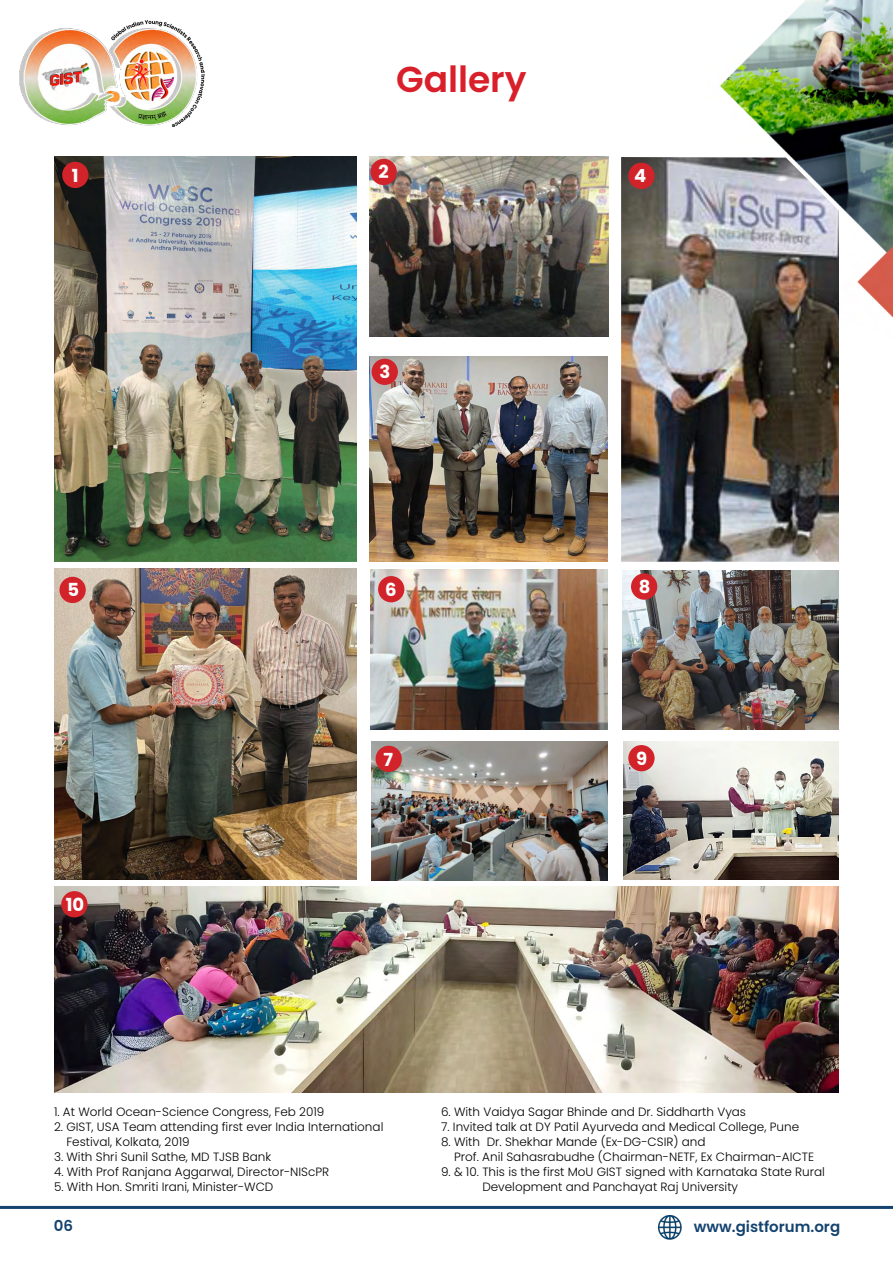
<style>
.page{position:relative;width:893px;height:1263px;background:#fff}
.page>*{position:absolute;margin:0;border:0;box-sizing:border-box;transform-origin:0 0}
.t1{font:600 36px "Poppins";color:#d91f2a}
.t2{font:700 18px "Poppins";color:#fff}
.t3{font:600 15px "Poppins";color:#144370}
.t4{font:300 12px/15px "Poppins";color:#000}
</style>
<div class="page">
<hr style="left:0;top:1206px;width:893px;height:3px;background:#144370">
<img style="left:19px;top:0;width:874px;height:1093px">
<img style="left:20px;top:20px;width:184px;height:106px">
<img style="left:658px;top:1216px;width:24px;height:23px">
<img style="left:54px;top:157px;width:302px;height:404px">
<img style="left:369px;top:157px;width:239px;height:179px">
<img style="left:370px;top:356px;width:238px;height:206px">
<img style="left:54px;top:569px;width:302px;height:310px">
<img style="left:371px;top:569px;width:237px;height:161px">
<img style="left:371px;top:741px;width:237px;height:139px">
<img style="left:623px;top:570px;width:216px;height:160px">
<img style="left:624px;top:741px;width:215px;height:139px">
<img style="left:54px;top:886px;width:785px;height:206px">
<img style="left:621px;top:157px;width:218px;height:405px">
<div style="left:370px;top:159px;width:27px;height:26px;background:#d2232a;border-radius:50%"></div>
<div style="left:62px;top:162px;width:26px;height:26px;background:#d2232a;border-radius:50%"></div>
<div style="left:372px;top:359px;width:26px;height:26px;background:#d2232a;border-radius:50%"></div>
<div style="left:59px;top:577px;width:27px;height:26px;background:#d2232a;border-radius:50%"></div>
<div style="left:378px;top:576px;width:26px;height:26px;background:#d2232a;border-radius:50%"></div>
<div style="left:376px;top:746px;width:26px;height:26px;background:#d2232a;border-radius:50%"></div>
<div style="left:631px;top:573px;width:26px;height:27px;background:#d2232a;border-radius:50%"></div>
<div style="left:628px;top:745px;width:27px;height:26px;background:#d2232a;border-radius:50%"></div>
<div style="left:61px;top:891px;width:27px;height:26px;background:#d2232a;border-radius:50%"></div>
<div style="left:628px;top:163px;width:27px;height:26px;background:#d2232a;border-radius:50%"></div>
<h1 class="t1" style="left:396px;top:58px;width:132px">Gallery</h1>
<h2 class="t2" style="left:72px;top:165px;width:8px">1</h2>
<h2 class="t2" style="left:379px;top:162px;width:12px">2</h2>
<h2 class="t2" style="left:379px;top:362px;width:12px">3</h2>
<h2 class="t2" style="left:67px;top:580px;width:13px">5</h2>
<h2 class="t2" style="left:385px;top:579px;width:13px">6</h2>
<h2 class="t2" style="left:66px;top:894px;width:20px">10</h2>
<h2 class="t2" style="left:383px;top:749px;width:11px">7</h2>
<h2 class="t2" style="left:634px;top:165px;width:14px">4</h2>
<h2 class="t2" style="left:639px;top:577px;width:13px">8</h2>
<h2 class="t2" style="left:636px;top:748px;width:13px">9</h2>
<p class="t4" style="left:54px;top:1104px;width:272px">1. At World Ocean-Science Congress, Feb 2019</p>
<p class="t4" style="left:66px;top:1119px;width:319px;text-indent:-12px">2. GIST, USA Team attending first ever India International<br>Festival, Kolkata, 2019</p>
<p class="t4" style="left:54px;top:1149px;width:219px">3. With Shri Sunil Sathe, MD TJSB Bank</p>
<p class="t4" style="left:54px;top:1164px;width:277px">4. With Prof Ranjana Aggarwal, Director-NIScPR</p>
<p class="t4" style="left:54px;top:1179px;width:221px">5. With Hon. Smriti Irani, Minister-WCD</p>
<p class="t4" style="left:441px;top:1104px;width:306px">6. With Vaidya Sagar Bhinde and Dr. Siddharth Vyas</p>
<p class="t4" style="left:441px;top:1119px;width:360px">7. Invited talk at DY Patil Ayurveda and Medical College, Pune</p>
<p class="t4" style="left:454px;top:1134px;width:361px;text-indent:-13px">8. With Dr. Shekhar Mande (Ex-DG-CSIR) and<br>Prof. Anil Sahasrabudhe (Chairman-NETF, Ex Chairman-AICTE</p>
<p class="t4" style="left:482px;top:1164px;width:344px;text-indent:-41px">9. &amp; 10. This is the first MoU GIST signed with Karnataka State Rural<br>Development and Panchayat Raj University</p>
<p class="t3" style="left:54px;top:1217px;width:21px">06</p>
<p class="t3" style="left:694px;top:1218px;width:148px">www.gistforum.org</p>
</div>
